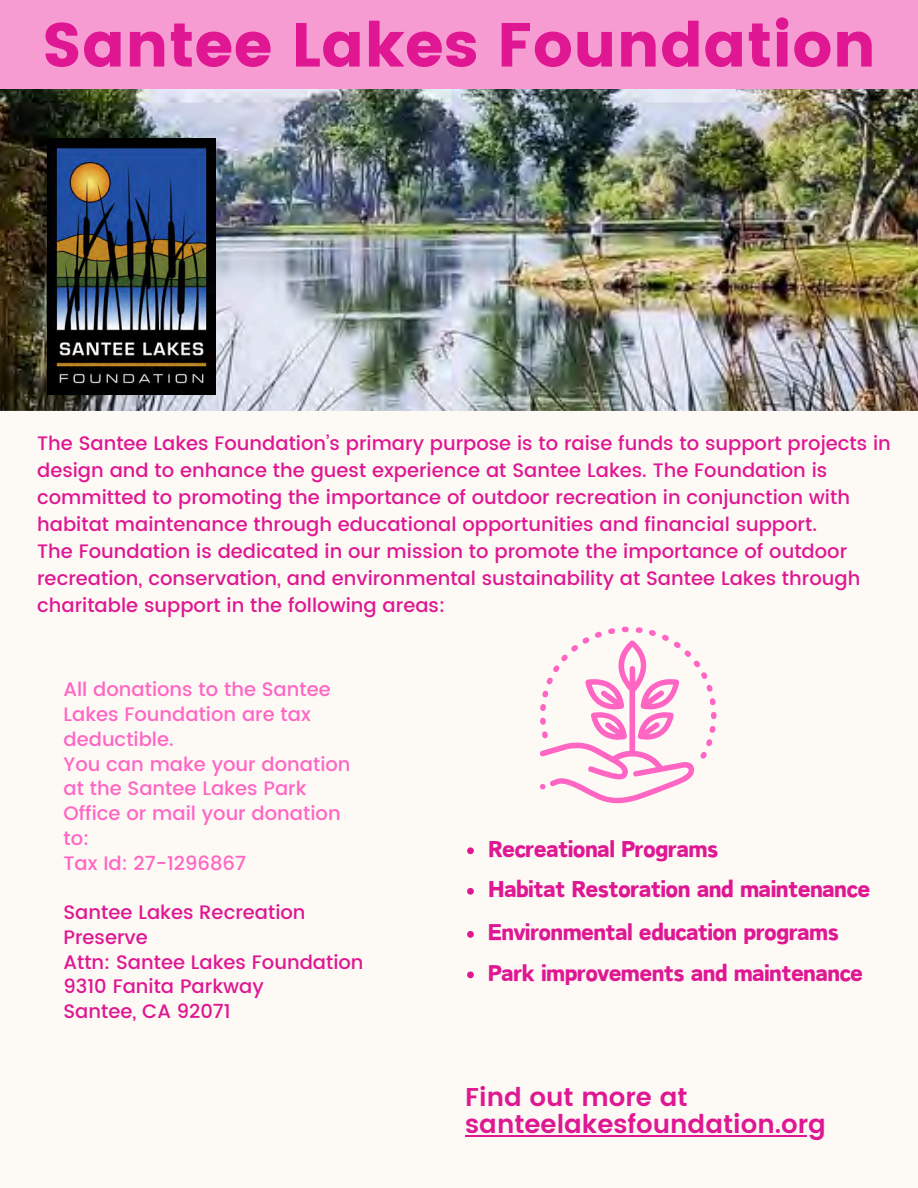
<style>
.page{position:relative;width:918px;height:1188px;background:#fdf9f5}
.page>*{position:absolute;margin:0;border:0;box-sizing:border-box;transform-origin:0 0}
.t1{font:61.95px "Poppins";color:#df1792}
.t2{font:27.15px "Canva Sweet Heart";color:#df1792}
.t3{font:27px "Canva Sweet Heart";color:#df1792}
.t4{font:600 25.8px "Poppins";color:#df1792}
.t5{font:500 19.5px/27px "Poppins";color:#df1792}
.t6{font:500 19.5px/24.8px "Poppins";color:#ff66c4}
</style>
<div class="page">
<img style="left:0;top:89px;width:918px;height:321px">
<div style="left:0;top:0;width:918px;height:89px;background:#f79bd3"></div>
<img style="left:48px;top:138px;width:167px;height:257px">
<svg style="left:467px;top:931px;width:7px;height:7px"></svg>
<svg style="left:467px;top:971px;width:7px;height:7px"></svg>
<svg style="left:540px;top:627px;width:176px;height:176px"></svg>
<svg style="left:467px;top:847px;width:7px;height:7px"></svg>
<svg style="left:467px;top:888px;width:7px;height:7px"></svg>
<hr style="left:465px;top:1135px;width:361px;height:2px;background:#df1792">
<p class="t1" style="left:42px;top:9px;width:836px">Santee Lakes Foundation</p>
<h1 class="t5" style="left:37px;top:429px;width:855px">The Santee Lakes Foundation’s primary purpose is to raise funds to support projects in design and to enhance the guest experience at Santee Lakes. The Foundation is committed to promoting the importance of outdoor recreation in conjunction with habitat maintenance through educational opportunities and financial support.</h1>
<p class="t5" style="left:37px;top:537px;width:825px">The Foundation is dedicated in our mission to promote the importance of outdoor recreation, conservation, and environmental sustainability at Santee Lakes through charitable support in the following areas:</p>
<p class="t6" style="left:64px;top:677px;width:269px">All donations to the Santee<br>Lakes Foundation are tax deductible.</p>
<p class="t6" style="left:64px;top:752px;width:289px">You can make your donation at the Santee Lakes Park<br>Office or mail your donation to:</p>
<p class="t6" style="left:64px;top:851px;width:184px">Tax Id: 27-1296867</p>
<p class="t5" style="left:64px;top:900px;width:244px;line-height:24.8px">Santee Lakes Recreation<br>Preserve</p>
<p class="t5" style="left:64px;top:948px;width:302px">Attn: Santee Lakes Foundation</p>
<p class="t5" style="left:64px;top:973px;width:202px">9310 Fanita Parkway</p>
<p class="t5" style="left:64px;top:998px;width:169px">Santee, CA 92071</p>
<p class="t2" style="left:489px;top:836px;width:231px">Recreational Programs</p>
<p class="t2" style="left:489px;top:876px;width:383px">Habitat Restoration and maintenance</p>
<p class="t3" style="left:488px;top:920px;width:352px">Environmental education programs</p>
<p class="t3" style="left:488px;top:960px;width:376px">Park improvements and maintenance</p>
<p class="t4" style="left:465px;top:1082px;width:224px">Find out more at</p>
<p class="t4" style="left:465px;top:1109px;width:362px">santeelakesfoundation.org</p>
</div>
